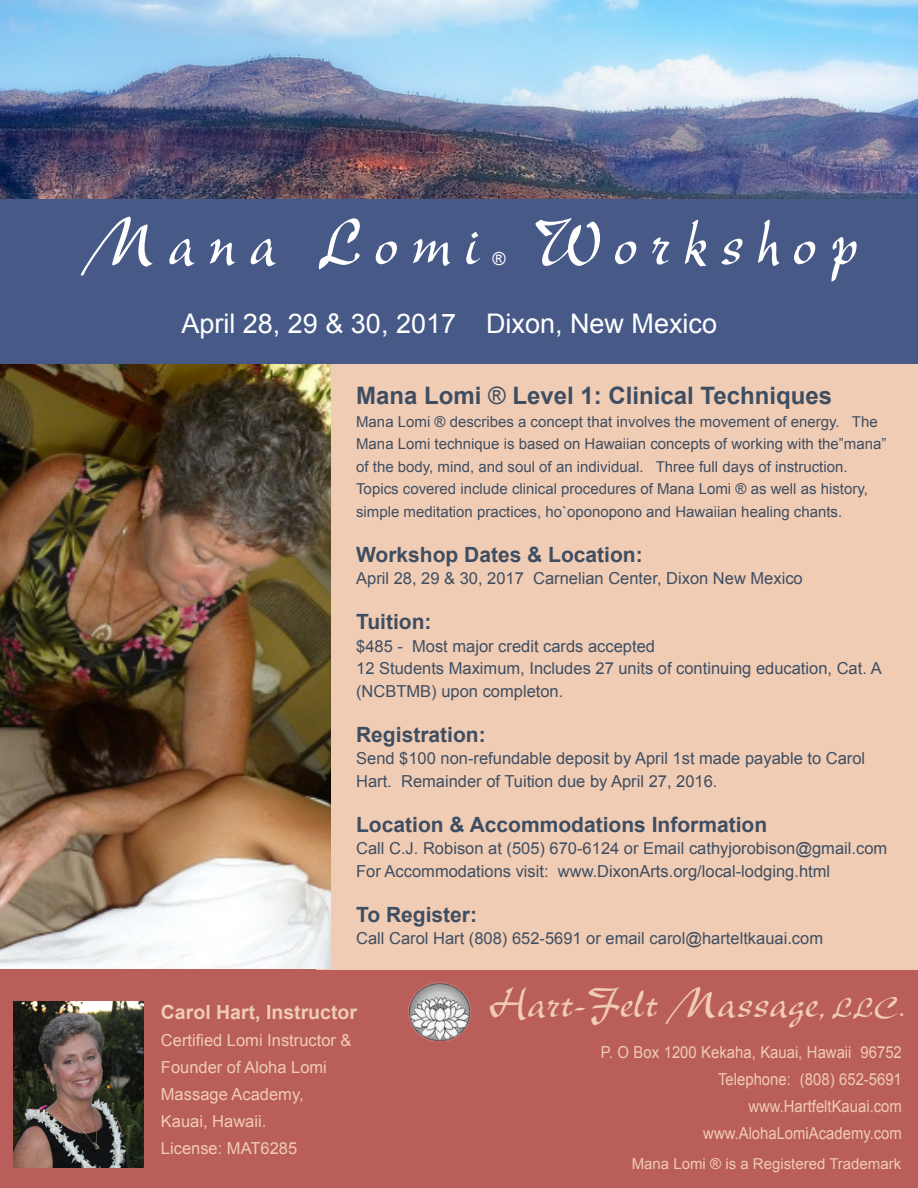
<style>
.page{position:relative;width:918px;height:1188px;background:#fff}
.page>*{position:absolute;margin:0;border:0;box-sizing:border-box;transform-origin:0 0}
.t1{font:72px "New Berolina MT Std";letter-spacing:.2em;color:#fff;scale:.9 1}
.t2{font:45px "New Berolina MT Std";color:#f0ccb4}
.t3{font:27px "Arial";color:#fff}
.t4{font:700 24px "Arial";color:#3e4e62}
.t5{font:700 21px "Arial";color:#3e4e62}
.t6{font:700 19.5px "Arial";color:#f0ccb4}
.t7{font:18px "Arial";color:#fff}
.t8{font:16.5px/22.5px "Arial";color:#3e4e62}
.t9{font:16.5px/27px "Arial";color:#f0ccb4;text-align:right;scale:.9 1}
.t10{font:16.5px/27px "Arial";color:#f0ccb4}
.t11{font:15px/22.5px "Arial";color:#3e4e62}
.t12{font:15px "Arial";color:#f0ccb4}
.s1{font-weight:400}
.s2{font-size:30px}
</style>
<div class="page">
<img style="left:0;top:0;width:918px;height:199px">
<div style="left:0;top:970px;width:918px;height:218px;background:#b95e5b"></div>
<div style="left:0;top:199px;width:918px;height:170px;background:#475987"></div>
<img style="left:14px;top:1001px;width:129px;height:167px">
<div style="left:316px;top:364px;width:602px;height:606px;background:#f0ccb4"></div>
<img style="left:408px;top:982px;width:63px;height:60px">
<img style="left:0;top:365px;width:331px;height:604px">
<p class="t1" style="left:82px;top:200px;width:443px">Mana Lomi</p>
<p class="t7" style="left:493px;top:247px;width:15px">®</p>
<p class="t1" style="left:533px;top:200px;width:363px">Workshop</p>
<p class="t3" style="left:181px;top:306px;width:537px">April 28, 29 &amp; 30, 2017 Dixon, New Mexico</p>
<p class="t4" style="left:356px;top:380px;width:478px">Mana Lomi <span class="s1">®</span> Level 1: Clinical Techniques</p>
<p class="t11" style="left:356px;top:411px;width:532px">Mana Lomi ® describes a concept that involves the movement of energy. The Mana Lomi technique is based on Hawaiian concepts of working with the”mana” of the body, mind, and soul of an individual. Three full days of instruction.<br>Topics covered include clinical procedures of Mana Lomi ® as well as history, simple meditation practices, ho`oponopono and Hawaiian healing chants.</p>
<p class="t5" style="left:356px;top:541px;width:288px">Workshop Dates &amp; Location:</p>
<p class="t8" style="left:356px;top:568px;width:448px">April 28, 29 &amp; 30, 2017 Carnelian Center, Dixon New Mexico</p>
<p class="t5" style="left:356px;top:608px;width:77px">Tuition:</p>
<p class="t8" style="left:356px;top:635px;width:527px">$485 - Most major credit cards accepted<br>12 Students Maximum, Includes 27 units of continuing education, Cat. A (NCBTMB) upon completon.</p>
<p class="t5" style="left:356px;top:721px;width:131px">Registration:</p>
<p class="t8" style="left:356px;top:748px;width:511px">Send $100 non-refundable deposit by April 1st made payable to Carol<br>Hart. Remainder of Tuition due by April 27, 2016.</p>
<p class="t5" style="left:356px;top:811px;width:413px">Location &amp; Accommodations Information</p>
<p class="t8" style="left:356px;top:838px;width:533px">Call C.J. Robison at (505) 670-6124 or Email cathyjorobison@gmail.com</p>
<p class="t8" style="left:356px;top:860px;width:476px">For Accommodations visit: www.DixonArts.org/local-lodging.html</p>
<p class="t5" style="left:356px;top:901px;width:122px">To Register:</p>
<p class="t8" style="left:356px;top:928px;width:468px">Call Carol Hart (808) 652-5691 or email carol@harteltkauai.com</p>
<p class="t6" style="left:161px;top:999px;width:198px">Carol Hart, Instructor</p>
<p class="t10" style="left:161px;top:1027px;width:192px">Certified Lomi Instructor &amp;<br>Founder of Aloha Lomi<br>Massage Academy,<br>Kauai, Hawaii.<br>License: MAT6285</p>
<p class="t2" style="left:489px;top:977px;width:419px">Hart-Felt Massage<span class="s2">, LLC.</span></p>
<p class="t9" style="left:601px;top:1038px;width:336px">P. O Box 1200 Kekaha, Kauai, Hawaii 96752</p>
<p class="t9" style="left:718px;top:1065px;width:206px">Telephone: (808) 652-5691</p>
<p class="t9" style="left:703px;top:1092px;width:222px">www.HartfeltKauai.com www.AlohaLomiAcademy.com</p>
<p class="t12" style="left:632px;top:1154px;width:271px">Mana Lomi ® is a Registered Trademark</p>
</div>
